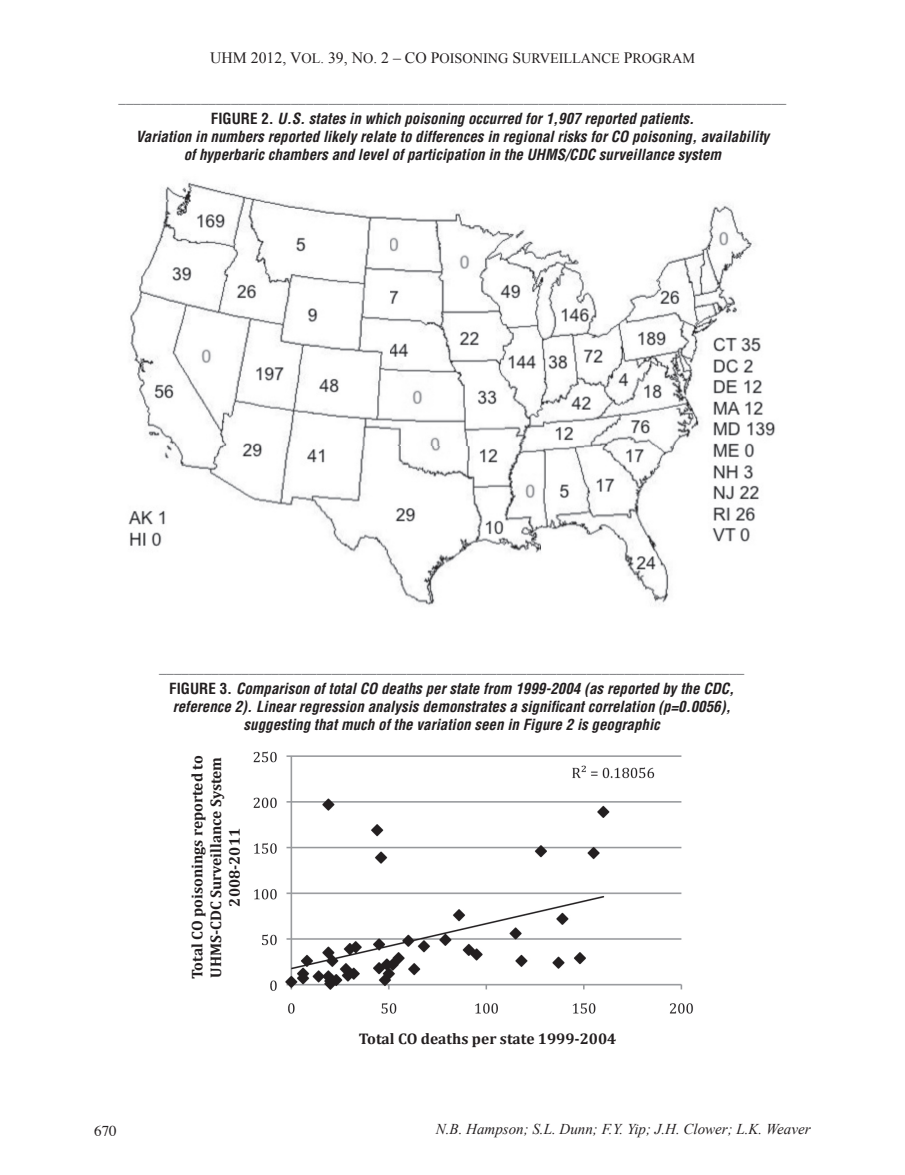
<style>
.page{position:relative;width:905px;height:1175px;background:#fff}
.page>*{position:absolute;margin:0;border:0;box-sizing:border-box;transform-origin:0 0}
.t1{font:700 15.45px/18.6px "Cambria";color:#231f20;text-align:center}
.t2{font:700 condensed 15px/21px "Helvetica";color:#6c6d70;text-align:center}
.t3{font:italic 700 condensed 15px/18px "Helvetica";color:#231f20;text-align:center}
.t4{font:italic 15px "Times New Roman";color:#231f20}
.t5{font:15px "Times";color:#231f20}
.t6{font:14.25px "Times New Roman";color:#231f20}
.s1{font-size:15.75px}
.s2{font-size:15px}
.s3{color:#231f20}
.s4{font-style:italic;color:#231f20}
</style>
<div class="page">
<img style="left:128px;top:180px;width:647px;height:426px">
<img style="left:253px;top:751px;width:440px;height:263px">
<p class="t6" style="left:210px;top:49px;width:486px"><span class="s1">UHM 2012, V</span>OL. <span class="s1">39, N</span>O<span class="s2">.</span> <span class="s1">2 – CO P</span>OISONING <span class="s1">S</span>URVEILLANCE <span class="s1">P</span>ROGRAM</p>
<p class="t2" style="left:118px;top:87px;width:669px">_________________________________________________________________________________________<br><span class="s3">FIGURE 2.</span> <span class="s4">U.S. states in which poisoning occurred for 1,907 reported patients.</span></p>
<p class="t3" style="left:136px;top:128px;width:635px">Variation in numbers reported likely relate to differences in regional risks for CO poisoning, availability of hyperbaric chambers and level of participation in the UHMS/CDC surveillance system</p>
<p class="t2" style="left:159px;top:657px;width:586px">______________________________________________________________________________<br><span class="s3">FIGURE 3.</span> <span class="s4">Comparison of total CO deaths per state from 1999-2004 (as reported by the CDC,</span></p>
<p class="t3" style="left:173px;top:698px;width:559px">reference 2). Linear regression analysis demonstrates a significant correlation (p=0.0056), suggesting that much of the variation seen in Figure 2 is geographic</p>
<p class="t5" style="left:94px;top:1117px;width:24px">670</p>
<p class="t1" style="left:188px;top:979px;width:225px;rotate:-90deg">Total CO poisonings reported to<br>UHMS-CDC Surveillance System<br>2008-2011</p>
<p class="t1" style="left:358px;top:1028px;width:259px">Total CO deaths per state 1999-2004</p>
<p class="t4" style="left:436px;top:1118px;width:376px">N.B. Hampson; S.L. Dunn; F.Y. Yip; J.H. Clower; L.K. Weaver</p>
</div>
